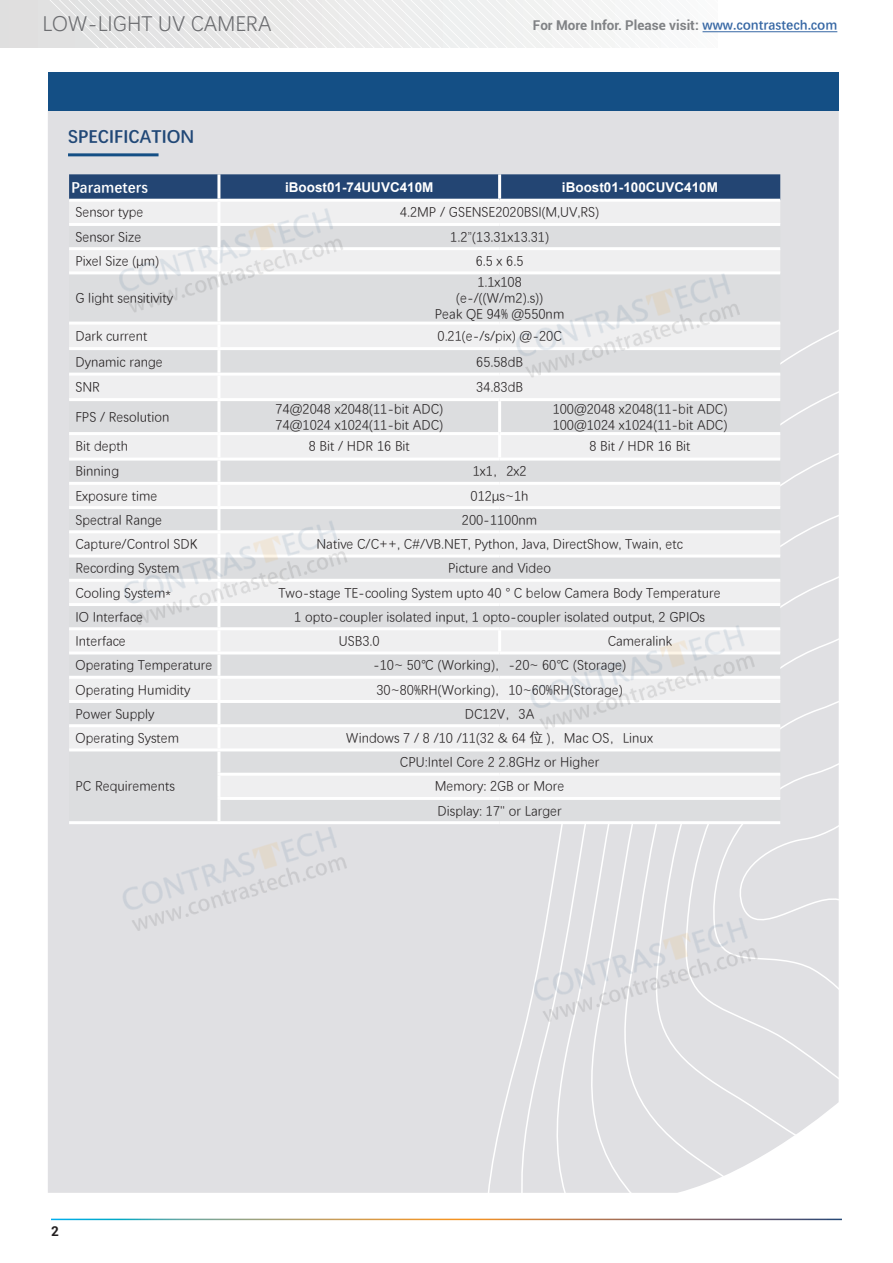
<style>
.page{position:relative;width:893px;height:1263px;background:#fff}
.page>*{position:absolute;margin:0;border:0;box-sizing:border-box;transform-origin:0 0}
.t1{font:21px "Deng Xian";color:#6c6d70}
.t2{font:700 18px "Deng Xian";color:#214877}
.t3{font:700 15px "Deng Xian";color:#fff}
.t4{font:13.5px/16.2px "Deng Xian";color:#231f20}
.t5{font:700 13.5px "Roboto";color:#808285}
.t6{font:700 13.5px "Arial";color:#fff}
.t7{font:700 13.5px "Roboto";color:#231f20}
.s1{font-family:"Deng Xian";color:#3667a4}
</style>
<div class="page">
<img style="left:0;top:0;width:842px;height:1221px">
<h1 class="t1" style="left:43px;top:10px;width:230px">LOW-LIGHT UV CAMERA</h1>
<p class="t5" style="left:533px;top:15px;width:306px">For More Infor. Please visit: <span class="s1">www.contrastech.com</span></p>
<p class="t2" style="left:68px;top:124px;width:128px">SPECIFICATION</p>
<p class="t3" style="left:71px;top:177px;width:78px">Parameters</p>
<p class="t6" style="left:285px;top:178px;width:150px">iBoost01-74UUVC410M</p>
<p class="t6" style="left:562px;top:178px;width:158px">iBoost01-100CUVC410M</p>
<p class="t4" style="left:75px;top:204px;width:70px">Sensor type</p>
<p class="t4" style="left:400px;top:204px;width:201px">4.2MP / GSENSE2020BSI(M,UV,RS)</p>
<p class="t4" style="left:75px;top:228px;width:67px">Sensor Size</p>
<p class="t4" style="left:450px;top:228px;width:100px">1.2”(13.31x13.31)</p>
<p class="t4" style="left:75px;top:252px;width:85px">Pixel Size (μm)</p>
<p class="t4" style="left:476px;top:252px;width:49px">6.5 x 6.5</p>
<p class="t4" style="left:75px;top:289px;width:99px">G light sensitivity</p>
<p class="t4" style="left:477px;top:273px;width:46px">1.1x108</p>
<p class="t4" style="left:435px;top:289px;width:131px;text-align:center">(e-/((W/m2).s))<br>Peak QE 94% @550nm</p>
<p class="t4" style="left:75px;top:327px;width:74px">Dark current</p>
<p class="t4" style="left:438px;top:327px;width:126px">0.21(e-/s/pix) @-20C</p>
<p class="t4" style="left:75px;top:353px;width:89px">Dynamic range</p>
<p class="t4" style="left:476px;top:353px;width:48px">65.58dB</p>
<p class="t4" style="left:75px;top:378px;width:26px">SNR</p>
<p class="t4" style="left:476px;top:378px;width:48px">34.83dB</p>
<p class="t4" style="left:75px;top:408px;width:96px">FPS / Resolution</p>
<p class="t4" style="left:276px;top:400px;width:169px">74@2048 x2048(11-bit ADC)<br>74@1024 x1024(11-bit ADC)</p>
<p class="t4" style="left:553px;top:400px;width:176px">100@2048 x2048(11-bit ADC)<br>100@1024 x1024(11-bit ADC)</p>
<p class="t4" style="left:75px;top:438px;width:54px">Bit depth</p>
<p class="t4" style="left:309px;top:438px;width:103px">8 Bit / HDR 16 Bit</p>
<p class="t4" style="left:589px;top:438px;width:103px">8 Bit / HDR 16 Bit</p>
<p class="t4" style="left:75px;top:462px;width:45px">Binning</p>
<p class="t4" style="left:473px;top:462px;width:55px">1x1，2x2</p>
<p class="t4" style="left:75px;top:487px;width:83px">Exposure time</p>
<p class="t4" style="left:471px;top:487px;width:59px">012μs~1h</p>
<p class="t4" style="left:75px;top:511px;width:88px">Spectral Range</p>
<p class="t4" style="left:462px;top:511px;width:77px">200-1100nm</p>
<p class="t4" style="left:75px;top:535px;width:123px">Capture/Control SDK</p>
<p class="t4" style="left:316px;top:535px;width:368px">Native C/C++, C#/VB.NET, Python, Java, DirectShow, Twain, etc</p>
<p class="t4" style="left:75px;top:559px;width:106px">Recording System</p>
<p class="t4" style="left:448px;top:559px;width:104px">Picture and Video</p>
<p class="t4" style="left:75px;top:584px;width:97px">Cooling System*</p>
<p class="t4" style="left:279px;top:584px;width:444px">Two-stage TE-cooling System upto 40 ° C below Camera Body Temperature</p>
<p class="t4" style="left:75px;top:608px;width:69px">IO Interface</p>
<p class="t4" style="left:294px;top:608px;width:412px">1 opto-coupler isolated input, 1 opto-coupler isolated output, 2 GPIOs</p>
<p class="t4" style="left:75px;top:632px;width:52px">Interface</p>
<p class="t4" style="left:339px;top:632px;width:42px">USB3.0</p>
<p class="t4" style="left:608px;top:632px;width:66px">Cameralink</p>
<p class="t4" style="left:75px;top:656px;width:138px">Operating Temperature</p>
<p class="t4" style="left:373px;top:656px;width:255px">-10~ 50℃ (Working)，-20~ 60℃ (Storage)</p>
<p class="t4" style="left:75px;top:681px;width:116px">Operating Humidity</p>
<p class="t4" style="left:377px;top:681px;width:248px">30~80%RH(Working)，10~60%RH(Storage)</p>
<p class="t4" style="left:75px;top:705px;width:81px">Power Supply</p>
<p class="t4" style="left:465px;top:705px;width:71px">DC12V，3A</p>
<p class="t4" style="left:75px;top:729px;width:105px">Operating System</p>
<p class="t4" style="left:346px;top:729px;width:308px">Windows 7 / 8 /10 /11(32 &amp; 64 位 )，Mac OS，Linux</p>
<p class="t4" style="left:75px;top:778px;width:101px">PC Requirements</p>
<p class="t4" style="left:400px;top:753px;width:201px">CPU:Intel Core 2 2.8GHz or Higher</p>
<p class="t4" style="left:435px;top:778px;width:131px">Memory: 2GB or More</p>
<p class="t4" style="left:438px;top:802px;width:126px">Display: 17" or Larger</p>
<p class="t7" style="left:51px;top:1222px;width:9px">2</p>
</div>
